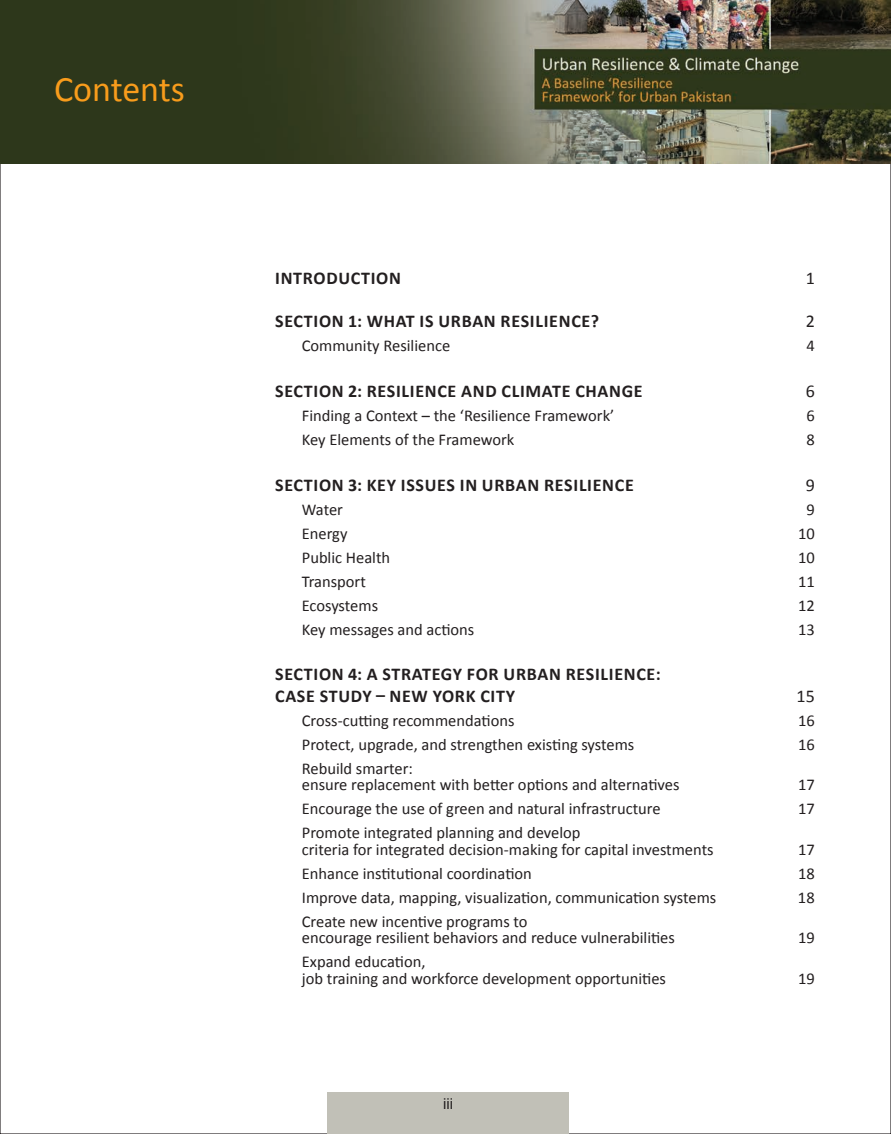
<style>
.page{position:relative;width:891px;height:1134px;background:#fff}
.page>*{position:absolute;margin:0;border:0;box-sizing:border-box;transform-origin:0 0}
.t1{font:36px "Calibri";color:#f89c1c}
.t2{font:700 18px/21.6px "Calibri";letter-spacing:.04em;color:#231f20}
.t3{font:18px "Calibri";color:#231f20}
.t4{font:16.5px/16.5px "Calibri";color:#231f20}
.t5{font:15px "Arial";color:#231f20}
</style>
<div class="page">
<img style="left:0;top:0;width:891px;height:163px">
<div style="left:327px;top:1092px;width:242px;height:42px;background:#c1c0b7"></div>
<h1 class="t1" style="left:54px;top:74px;width:133px">Contents</h1>
<p class="t2" style="left:275px;top:269px;width:127px">INTRODUCTION</p>
<p class="t3" style="left:806px;top:271px;width:11px">1</p>
<p class="t2" style="left:275px;top:312px;width:325px">SECTION 1: WHAT IS URBAN RESILIENCE?</p>
<p class="t3" style="left:806px;top:314px;width:11px">2</p>
<p class="t4" style="left:302px;top:339px;width:150px">Community Resilience</p>
<p class="t4" style="left:806px;top:339px;width:10px">4</p>
<p class="t2" style="left:275px;top:382px;width:369px">SECTION 2: RESILIENCE AND CLIMATE CHANGE</p>
<p class="t3" style="left:806px;top:383px;width:11px">6</p>
<p class="t4" style="left:302px;top:409px;width:314px">Finding a Context – the ‘Resilience Framework’</p>
<p class="t4" style="left:806px;top:409px;width:10px">6</p>
<p class="t4" style="left:302px;top:433px;width:214px">Key Elements of the Framework</p>
<p class="t4" style="left:806px;top:433px;width:10px">8</p>
<p class="t2" style="left:275px;top:475px;width:360px">SECTION 3: KEY ISSUES IN URBAN RESILIENCE</p>
<p class="t3" style="left:806px;top:477px;width:11px">9</p>
<p class="t4" style="left:302px;top:502px;width:43px">Water</p>
<p class="t4" style="left:806px;top:502px;width:10px">9</p>
<p class="t4" style="left:302px;top:526px;width:47px">Energy</p>
<p class="t4" style="left:798px;top:526px;width:18px">10</p>
<p class="t4" style="left:302px;top:550px;width:90px">Public Health</p>
<p class="t4" style="left:798px;top:550px;width:18px">10</p>
<p class="t4" style="left:302px;top:574px;width:66px">Transport</p>
<p class="t4" style="left:798px;top:574px;width:18px">11</p>
<p class="t4" style="left:302px;top:598px;width:78px">Ecosystems</p>
<p class="t4" style="left:798px;top:598px;width:18px">12</p>
<p class="t4" style="left:302px;top:622px;width:174px">Key messages and actions</p>
<p class="t4" style="left:798px;top:622px;width:18px">13</p>
<p class="t2" style="left:275px;top:665px;width:387px">SECTION 4: A STRATEGY FOR URBAN RESILIENCE:<br>CASE STUDY – NEW YORK CITY</p>
<p class="t3" style="left:797px;top:688px;width:20px">15</p>
<p class="t4" style="left:302px;top:713px;width:214px">Cross-cutting recommendations</p>
<p class="t4" style="left:798px;top:713px;width:18px">16</p>
<p class="t4" style="left:302px;top:737px;width:334px">Protect, upgrade, and strengthen existing systems</p>
<p class="t4" style="left:798px;top:737px;width:18px">16</p>
<p class="t4" style="left:302px;top:761px;width:379px">Rebuild smarter:<br>ensure replacement with better options and alternatives</p>
<p class="t4" style="left:798px;top:778px;width:18px">17</p>
<p class="t4" style="left:302px;top:802px;width:360px">Encourage the use of green and natural infrastructure</p>
<p class="t4" style="left:798px;top:802px;width:18px">17</p>
<p class="t4" style="left:302px;top:826px;width:413px">Promote integrated planning and develop<br>criteria for integrated decision-making for capital investments</p>
<p class="t4" style="left:798px;top:842px;width:18px">17</p>
<p class="t4" style="left:302px;top:866px;width:232px">Enhance institutional coordination</p>
<p class="t4" style="left:798px;top:866px;width:18px">18</p>
<p class="t4" style="left:302px;top:890px;width:416px">Improve data, mapping, visualization, communication systems</p>
<p class="t4" style="left:798px;top:890px;width:18px">18</p>
<p class="t4" style="left:302px;top:914px;width:375px">Create new incentive programs to<br>encourage resilient behaviors and reduce vulnerabilities</p>
<p class="t4" style="left:798px;top:931px;width:18px">19</p>
<p class="t4" style="left:302px;top:955px;width:366px">Expand education,<br>job training and workforce development opportunities</p>
<p class="t5" style="left:443px;top:1095px;width:11px">iii</p>
<p class="t4" style="left:798px;top:971px;width:18px">19</p>
</div>
